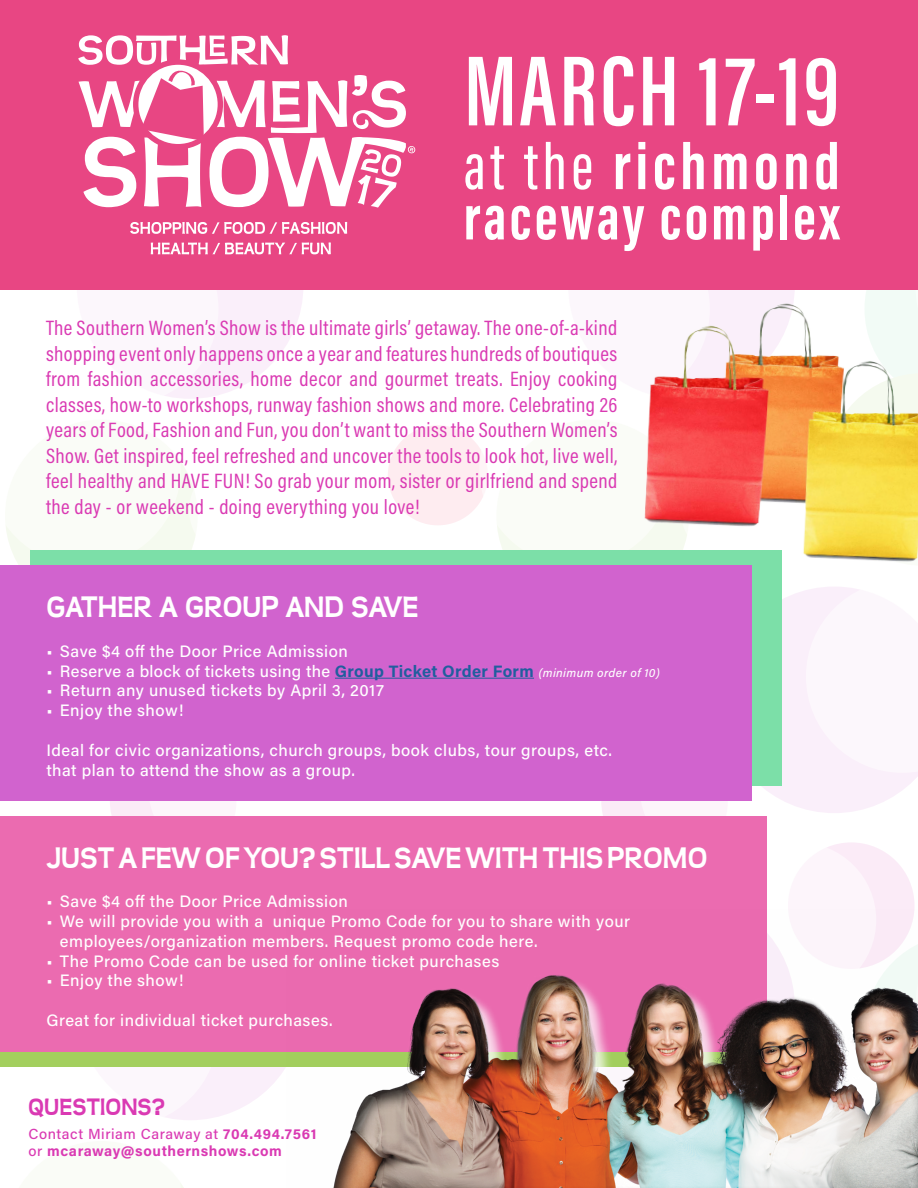
<style>
.page{position:relative;width:918px;height:1188px;background:#fff}
.page>*{position:absolute;margin:0;border:0;box-sizing:border-box;transform-origin:0 0}
.t1{font:600 102.6px "Acumin Pro Extra Cond";letter-spacing:.03em;color:#fff}
.t2{font:700 67.65px "Acumin Pro Extra Cond";letter-spacing:.07em;color:#fff}
.t3{font:700 64.2px "Acumin Pro Extra Cond";letter-spacing:.05em;color:#fff}
.t4{font:700 30px "Teen";color:#fff}
.t5{font:700 24px "Teen";color:#da3ab3}
.t6{font:21px/25.5px "Acumin Pro Cond";letter-spacing:.02em;color:#da3ab3;text-align:justify}
.t7{font:500 16.5px/19.8px "Acumin Pro";letter-spacing:.03em;color:#fff}
.t8{font:700 14.55px/17.5px "Acumin Pro";letter-spacing:.04em;color:#da3ab3}
.s1{font-weight:500}
.s2{font-weight:700;color:#215e9e}
.s3{font-style:italic;font-size:12px}
</style>
<div class="page">
<svg style="left:782px;top:615px;width:136px;height:198px;fill:#faeffa"></svg>
<svg style="left:806px;top:615px;width:112px;height:158px"></svg>
<div style="left:601px;top:738px;width:127px;height:126px;background:#fbebf7;border-radius:50%"></div>
<div style="left:388px;top:425px;width:100px;height:100px;background:#feecf0;border-radius:50%"></div>
<div style="left:640px;top:709px;width:155px;height:155px;background:#fdf5fb;border-radius:50%"></div>
<div style="left:479px;top:373px;width:193px;height:193px;background:#fafcf7;border-radius:50%"></div>
<div style="left:5px;top:420px;width:193px;height:192px;background:#fafcf7;border-radius:50%"></div>
<div style="left:77px;top:172px;width:226px;height:227px;background:#faeffa;border-radius:50%"></div>
<div style="left:148px;top:709px;width:155px;height:155px;background:#fdf5fb;border-radius:50%"></div>
<div style="left:26px;top:213px;width:192px;height:192px;background:#fcf7fc;border-radius:50%"></div>
<div style="left:189px;top:460px;width:100px;height:100px;background:#fff;border-radius:50%"></div>
<svg style="left:110px;top:801px;width:42px;height:12px"></svg>
<div style="left:788px;top:842px;width:127px;height:127px;background:#fbebf7;border-radius:50%"></div>
<div style="left:721px;top:842px;width:155px;height:156px;background:#fdf5fb;border-radius:50%"></div>
<div style="left:77px;top:894px;width:226px;height:226px;background:#faeffa;border-radius:50%"></div>
<div style="left:26px;top:934px;width:192px;height:193px;background:#fff;border-radius:50%"></div>
<div style="left:30px;top:550px;width:752px;height:236px;background:#7cdfa8"></div>
<div style="left:0;top:565px;width:752px;height:236px;background:#d163ce"></div>
<hr style="left:335px;top:678px;width:199px;height:1px;background:#215e9e">
<div style="left:0;top:831px;width:737px;height:235px;background:#a3cf5e"></div>
<div style="left:0;top:816px;width:767px;height:236px;background:#eb6bb0"></div>
<div style="left:0;top:0;width:918px;height:289px;background:#e84683"></div>
<div style="left:273px;top:900px;width:645px;height:288px;background:#000;opacity:.75"></div>
<img style="left:598px;top:289px;width:320px;height:326px">
<svg style="left:78px;top:35px;width:337px;height:220px"></svg>
<h1 class="t1" style="left:464px;top:28px;width:377px">MARCH 17-19</h1>
<h2 class="t2" style="left:464px;top:125px;width:378px"><span class="s1">at the</span> richmond</h2>
<h3 class="t3" style="left:464px;top:178px;width:378px">raceway complex</h3>
<p class="t6" style="left:46px;top:315px;width:573px">The Southern Women’s Show is the ultimate girls’ getaway. The one-of-a-kind shopping event only happens once a year and features hundreds of boutiques from fashion accessories, home decor and gourmet treats. Enjoy cooking classes, how-to workshops, runway fashion shows and more. Celebrating 26 years of Food, Fashion and Fun, you don’t want to miss the Southern Women’s Show. Get inspired, feel refreshed and uncover the tools to look hot, live well, feel healthy and HAVE FUN! So grab your mom, sister or girlfriend and spend the day - or weekend - doing everything you love!</p>
<h3 class="t4" style="left:46px;top:590px;width:374px">GATHER A GROUP AND SAVE</h3>
<p class="t7" style="left:46px;top:640px;width:303px">• Save $4 off the Door Price Admission</p>
<p class="t7" style="left:46px;top:660px;width:615px">• Reserve a block of tickets using the <span class="s2">Group Ticket Order Form</span> <span class="s3">(minimum order of 10)</span></p>
<p class="t7" style="left:46px;top:680px;width:339px">• Return any unused tickets by April 3, 2017</p>
<p class="t7" style="left:46px;top:700px;width:138px">• Enjoy the show!</p>
<p class="t7" style="left:46px;top:739px;width:567px">Ideal for civic organizations, church groups, book clubs, tour groups, etc. that plan to attend the show as a group.</p>
<h3 class="t4" style="left:46px;top:840px;width:662px">JUST A FEW OF YOU? STILL SAVE WITH THIS PROMO</h3>
<p class="t7" style="left:46px;top:891px;width:303px">• Save $4 off the Door Price Admission</p>
<p class="t7" style="left:60px;top:911px;width:572px;text-indent:-13px">• We will provide you with a unique Promo Code for you to share with your employees/organization members. Request promo code here.</p>
<p class="t7" style="left:46px;top:950px;width:454px">• The Promo Code can be used for online ticket purchases</p>
<p class="t7" style="left:46px;top:970px;width:138px">• Enjoy the show!</p>
<p class="t7" style="left:46px;top:1010px;width:288px">Great for individual ticket purchases.</p>
<p class="t5" style="left:28px;top:1093px;width:138px">QUESTIONS?</p>
<p class="t8" style="left:28px;top:1124px;width:290px"><span class="s1">Contact Miriam Caraway at</span> 704.494.7561 <span class="s1">or</span> mcaraway@southernshows.com</p>
</div>
